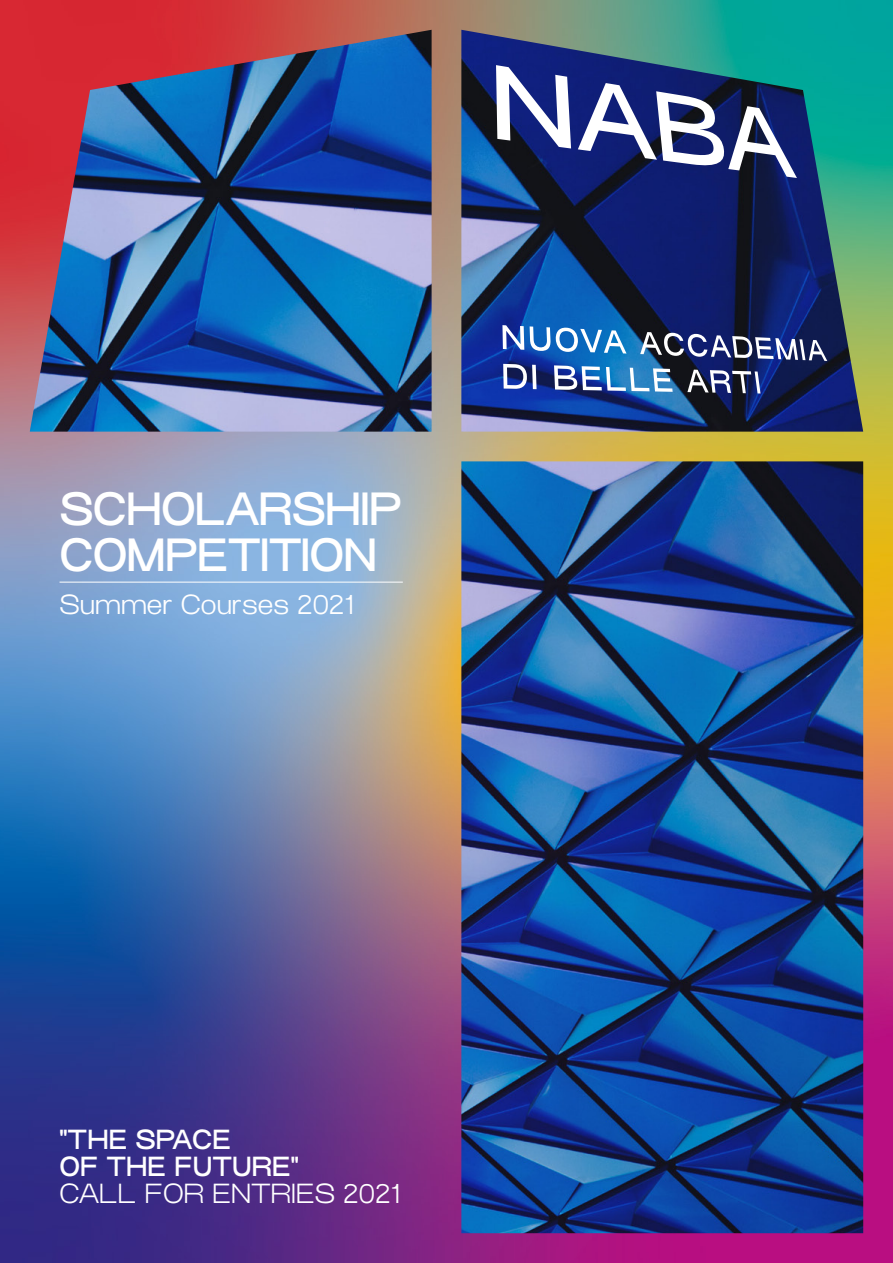
<style>
.page{position:relative;width:893px;height:1263px;background:#fff}
.page>*{position:absolute;margin:0;border:0;box-sizing:border-box;transform-origin:0 0}
.t1{font:500 45.45px/45.5px "Osmose";letter-spacing:-.02em;color:#fff}
.t2{font:300 27px "Osmose";color:#fff}
.t3{font:500 27px/27px "Osmose";color:#fff}
</style>
<div class="page">
<img style="left:0;top:0;width:893px;height:1263px">
<img style="left:30px;top:30px;width:833px;height:1203px">
<svg style="left:496px;top:65px;width:75px;height:83px"></svg>
<svg style="left:578px;top:83px;width:219px;height:95px"></svg>
<svg style="left:502px;top:325px;width:325px;height:68px;background:#3f5d92"></svg>
<hr style="left:60px;top:582px;width:343px;height:1px;background:#fff">
<h1 class="t1" style="left:60px;top:493px;width:344px">SCHOLARSHIP<br>COMPETITION</h1>
<p class="t2" style="left:60px;top:589px;width:296px">Summer Courses 2021</p>
<p class="t3" style="left:60px;top:1130px;width:241px">"THE SPACE<br>OF THE FUTURE"</p>
<p class="t2" style="left:60px;top:1178px;width:342px">CALL FOR ENTRIES 2021</p>
</div>
